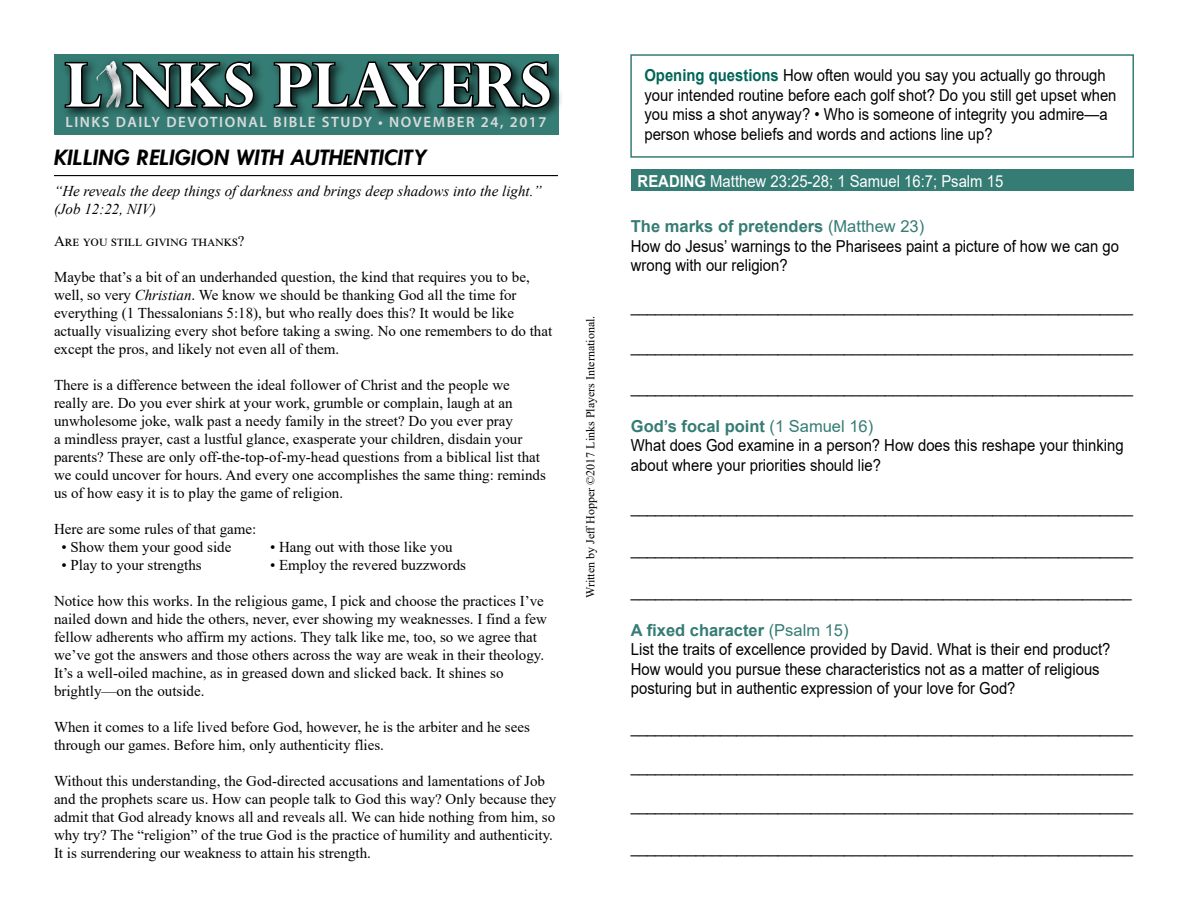
<style>
.page{position:relative;width:1188px;height:918px;background:#fff}
.page>*{position:absolute;margin:0;border:0;box-sizing:border-box;transform-origin:0 0}
.t1{font:700 60px "Perpetua Titling";color:#fff}
.t2{font:italic 700 24px "Tw Cen";color:#000}
.t3{font:16.5px/19.5px "Arial";color:#000;scale:.9 1}
.t4{font:16.5px "Arial";color:#fff;scale:.9 1}
.t5{font:15px/18px "Times New Roman";color:#000}
.t6{font:italic 15px/18px "Times New Roman";color:#000}
.t7{font:600 15px "Myriad Pro";letter-spacing:.105em;color:#d9dadb}
.t8{font:15px "Times New Roman";letter-spacing:.065em;color:#000}
.t9{font:12px "Times New Roman";color:#000}
.s1{font-style:italic}
.s2{font-weight:700;color:#006558}
.s3{font-weight:700}
.s4{font-weight:700;color:#357c74}
.s5{color:#357c74}
</style>
<div class="page">
<div style="left:630px;top:54px;width:504px;height:104px;border:2px solid #357c74"></div>
<div style="left:631px;top:169px;width:503px;height:21px;background:#357c74"></div>
<hr style="left:54px;top:175px;width:504px;height:1px;background:#000">
<div style="left:54px;top:54px;width:504px;height:81px;background:#357c74"></div>
<div style="left:61px;top:58px;width:503px;height:62px;background:#000;opacity:.75"></div>
<svg style="left:63px;top:60px;width:28px;height:50px"></svg>
<svg style="left:131px;top:60px;width:126px;height:50px;background:#163431"></svg>
<svg style="left:272px;top:59px;width:281px;height:51px"></svg>
<div style="left:91px;top:56px;width:40px;height:61px;background:#000;opacity:.75"></div>
<img style="left:96px;top:61px;width:25px;height:47px">
<h1 class="t1" style="left:65px;top:48px;width:487px">L NKS PLAYERS</h1>
<p class="t7" style="left:65px;top:113px;width:483px">LINKS DAILY DEVOTIONAL BIBLE STUDY • NOVEMBER 24, 2017</p>
<h2 class="t2" style="left:54px;top:143px;width:375px">KILLING RELIGION WITH AUTHENTICITY</h2>
<p class="t6" style="left:54px;top:182px;width:489px">“He reveals the deep things of darkness and brings deep shadows into the light.” (Job 12:22, NIV)</p>
<p class="t8" style="left:54px;top:230px;width:192px">Are you still giving thanks?</p>
<p class="t5" style="left:54px;top:267px;width:500px">Maybe that’s a bit of an underhanded question, the kind that requires you to be, well, so very <span class="s1">Christian</span>. We know we should be thanking God all the time for everything (1 Thessalonians 5:18), but who really does this? It would be like actually visualizing every shot before taking a swing. No one remembers to do that except the pros, and likely not even all of them.</p>
<p class="t5" style="left:54px;top:375px;width:493px">There is a difference between the ideal follower of Christ and the people we really are. Do you ever shirk at your work, grumble or complain, laugh at an unwholesome joke, walk past a needy family in the street? Do you ever pray<br>a mindless prayer, cast a lustful glance, exasperate your children, disdain your parents? These are only off-the-top-of-my-head questions from a biblical list that we could uncover for hours. And every one accomplishes the same thing: reminds us of how easy it is to play the game of religion.</p>
<p class="t5" style="left:54px;top:519px;width:204px">Here are some rules of that game:</p>
<p class="t5" style="left:62px;top:537px;width:171px">• Show them your good side</p>
<p class="t5" style="left:270px;top:537px;width:184px">• Hang out with those like you</p>
<p class="t5" style="left:62px;top:555px;width:142px">• Play to your strengths</p>
<p class="t5" style="left:270px;top:555px;width:198px">• Employ the revered buzzwords</p>
<p class="t5" style="left:54px;top:591px;width:495px">Notice how this works. In the religious game, I pick and choose the practices I’ve nailed down and hide the others, never, ever showing my weaknesses. I find a few fellow adherents who affirm my actions. They talk like me, too, so we agree that we’ve got the answers and those others across the way are weak in their theology.<br>It’s a well-oiled machine, as in greased down and slicked back. It shines so brightly—on the outside.</p>
<p class="t5" style="left:54px;top:717px;width:477px">When it comes to a life lived before God, however, he is the arbiter and he sees through our games. Before him, only authenticity flies.</p>
<p class="t5" style="left:54px;top:771px;width:504px">Without this understanding, the God-directed accusations and lamentations of Job and the prophets scare us. How can people talk to God this way? Only because they admit that God already knows all and reveals all. We can hide nothing from him, so why try? The “religion” of the true God is the practice of humility and authenticity.<br>It is surrendering our weakness to attain his strength.</p>
<p class="t9" style="left:582px;top:598px;width:284px;rotate:-90deg">Written by Jeff Hopper ©2017 Links Players International.</p>
<p class="t3" style="left:644px;top:65px;width:526px"><span class="s2">Opening questions</span> How often would you say you actually go through your intended routine before each golf shot? Do you still get upset when you miss a shot anyway? • Who is someone of integrity you admire—a person whose beliefs and words and actions line up?</p>
<p class="t4" style="left:638px;top:169px;width:408px"><span class="s3">READING</span> Matthew 23:25-28; 1 Samuel 16:7; Psalm 15</p>
<p class="t3" style="left:631px;top:217px;width:544px"><span class="s4">The marks of pretenders</span> <span class="s5">(Matthew 23)<br></span>How do Jesus’ warnings to the Pharisees paint a picture of how we can go wrong with our religion?</p>
<p class="t3" style="left:631px;top:296px;width:559px">_____________________________________________________________</p>
<p class="t3" style="left:631px;top:337px;width:559px">_____________________________________________________________</p>
<p class="t3" style="left:631px;top:377px;width:559px">_____________________________________________________________</p>
<p class="t3" style="left:631px;top:416px;width:549px"><span class="s4">God’s focal point</span> <span class="s5">(1 Samuel 16)<br></span>What does God examine in a person? How does this reshape your thinking about where your priorities should lie?</p>
<p class="t3" style="left:631px;top:497px;width:559px">_____________________________________________________________</p>
<p class="t3" style="left:631px;top:539px;width:559px">_____________________________________________________________</p>
<p class="t3" style="left:631px;top:581px;width:558px">_____________________________________________________________</p>
<p class="t3" style="left:631px;top:620px;width:534px"><span class="s4">A fixed character</span> <span class="s5">(Psalm 15)<br></span>List the traits of excellence provided by David. What is their end product?<br>How would you pursue these characteristics not as a matter of religious posturing but in authentic expression of your love for God?</p>
<p class="t3" style="left:631px;top:718px;width:559px">_____________________________________________________________</p>
<p class="t3" style="left:631px;top:757px;width:559px">_____________________________________________________________</p>
<p class="t3" style="left:631px;top:796px;width:559px">_____________________________________________________________</p>
<p class="t3" style="left:631px;top:838px;width:559px">_____________________________________________________________</p>
</div>
